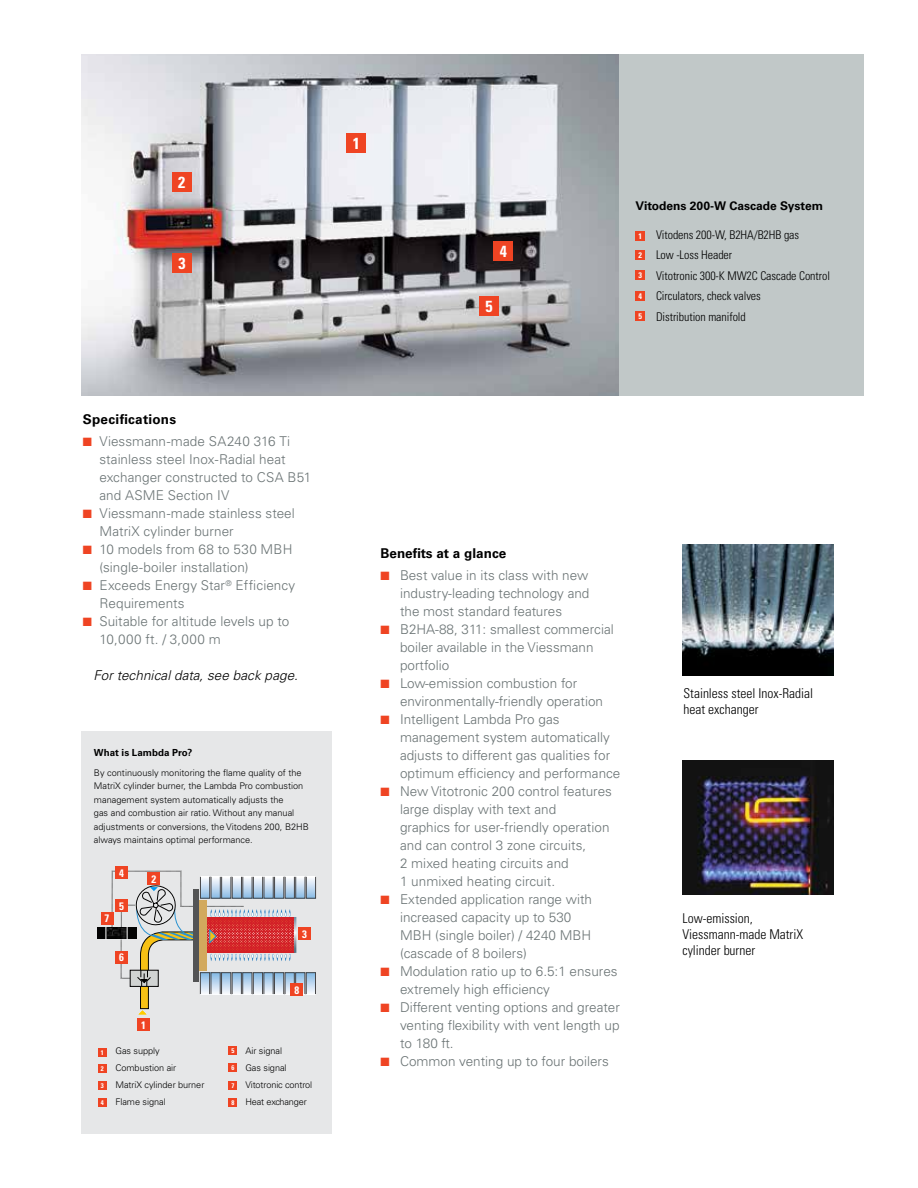
<style>
.page{position:relative;width:918px;height:1188px;background:#fff}
.page>*{position:absolute;margin:0;border:0;box-sizing:border-box;transform-origin:0 0}
.t1{font:700 condensed 16.05px "Univers LT Std";color:#fff}
.t2{font:300 13.5px/18px "Univers LT Std";color:#6a7374}
.t3{font:300 condensed 13.5px/16.2px "Univers LT Std";color:#000}
.t4{font:700 13.5px "Univers LT Std";letter-spacing:.005em;color:#000}
.t5{font:italic 300 13.5px "Univers LT Std";letter-spacing:.005em;color:#000}
.t6{font:300 condensed 12px/20.5px "Univers LT Std";letter-spacing:-.005em;color:#000}
.t7{font:700 12px "Univers LT Std";color:#000}
.t8{font:700 condensed 10.8px "Univers LT Std";color:#fff}
.t9{font:700 9.75px "Univers LT Std";color:#000}
.t10{font:300 9.15px/17.1px "Univers LT Std";color:#000}
.t11{font:700 condensed 7.95px "Univers LT Std";color:#fff}
.t12{font:700 condensed 6.75px "Univers LT Std";color:#fff}
.s1{color:#ef4423}
</style>
<div class="page">
<div style="left:617px;top:54px;width:247px;height:341px;background:#c1c8c8"></div>
<div style="left:82px;top:731px;width:250px;height:403px;background:#e6e7e8"></div>
<img style="left:682px;top:545px;width:151px;height:131px">
<img style="left:682px;top:760px;width:151px;height:135px">
<img style="left:82px;top:54px;width:537px;height:341px">
<svg style="left:298px;top:879px;width:5px;height:17px"></svg>
<svg style="left:308px;top:879px;width:6px;height:17px"></svg>
<div style="left:306px;top:877px;width:10px;height:21px;border:1px solid #474749"></div>
<svg style="left:298px;top:975px;width:5px;height:8px"></svg>
<svg style="left:308px;top:975px;width:6px;height:17px"></svg>
<div style="left:306px;top:973px;width:10px;height:21px;border:1px solid #474749"></div>
<div style="left:97px;top:928px;width:39px;height:11px;background:#030303"></div>
<div style="left:98px;top:1064px;width:8px;height:9px;background:#ef4423"></div>
<div style="left:98px;top:1048px;width:8px;height:8px;background:#ef4423"></div>
<div style="left:98px;top:1081px;width:8px;height:8px;background:#ef4423"></div>
<div style="left:98px;top:1099px;width:8px;height:8px;background:#ef4423"></div>
<div style="left:229px;top:1047px;width:8px;height:8px;background:#ef4423"></div>
<div style="left:229px;top:1064px;width:8px;height:8px;background:#ef4423"></div>
<div style="left:229px;top:1081px;width:8px;height:8px;background:#ef4423"></div>
<div style="left:229px;top:1099px;width:8px;height:8px;background:#ef4423"></div>
<div style="left:137px;top:1018px;width:13px;height:13px;background:#ef4423"></div>
<div style="left:298px;top:927px;width:13px;height:13px;background:#ef4423"></div>
<div style="left:115px;top:866px;width:13px;height:13px;background:#ef4423"></div>
<div style="left:101px;top:912px;width:13px;height:13px;background:#ef4423"></div>
<div style="left:291px;top:983px;width:12px;height:13px;background:#ef4423"></div>
<svg style="left:106px;top:871px;width:190px;height:143px"></svg>
<div style="left:635px;top:250px;width:10px;height:10px;background:#ef4423"></div>
<div style="left:635px;top:231px;width:10px;height:9px;background:#ef4423"></div>
<div style="left:635px;top:270px;width:10px;height:10px;background:#ef4423"></div>
<div style="left:635px;top:291px;width:10px;height:10px;background:#ef4423"></div>
<div style="left:635px;top:311px;width:10px;height:10px;background:#ef4423"></div>
<div style="left:172px;top:172px;width:19px;height:19px;background:#ef4423"></div>
<div style="left:347px;top:134px;width:19px;height:19px;background:#ef4423"></div>
<div style="left:173px;top:253px;width:19px;height:19px;background:#ef4423"></div>
<div style="left:494px;top:241px;width:19px;height:19px;background:#ef4423"></div>
<div style="left:479px;top:296px;width:20px;height:20px;background:#ef4423"></div>
<p class="t1" style="left:178px;top:172px;width:9px">2</p>
<p class="t1" style="left:179px;top:253px;width:9px">3</p>
<p class="t4" style="left:83px;top:411px;width:95px">Specifications</p>
<p class="t2" style="left:99px;top:432px;width:213px;text-indent:-16px"><span class="s1">■</span> Viessmann-made SA240 316 Ti stainless steel Inox-Radial heat exchanger constructed to CSA B51 and ASME Section IV</p>
<p class="t2" style="left:99px;top:504px;width:197px;text-indent:-16px"><span class="s1">■</span> Viessmann-made stainless steel<br>MatriX cylinder burner</p>
<p class="t2" style="left:99px;top:540px;width:195px;text-indent:-16px"><span class="s1">■</span> 10 models from 68 to 530 MBH (single-boiler installation)</p>
<p class="t2" style="left:99px;top:576px;width:197px;text-indent:-16px"><span class="s1">■</span> Exceeds Energy Star<sup>®</sup> Efficiency<br>Requirements</p>
<p class="t2" style="left:99px;top:612px;width:191px;text-indent:-16px"><span class="s1">■</span> Suitable for altitude levels up to<br>10,000 ft. / 3,000 m</p>
<p class="t5" style="left:93px;top:667px;width:206px">For technical data, see back page.</p>
<p class="t9" style="left:94px;top:747px;width:100px">What is Lambda Pro?</p>
<p class="t10" style="left:94px;top:766px;width:216px;line-height:13.5px">By continuously monitoring the flame quality of the MatriX cylinder burner, the Lambda Pro combustion management system automatically adjusts the<br>gas and combustion air ratio. Without any manual adjustments or conversions, the Vitodens 200, B2HB always maintains optimal performance.</p>
<p class="t8" style="left:105px;top:912px;width:6px">7</p>
<p class="t8" style="left:119px;top:866px;width:6px">4</p>
<p class="t8" style="left:119px;top:899px;width:6px">5</p>
<p class="t8" style="left:119px;top:951px;width:6px">6</p>
<p class="t8" style="left:152px;top:873px;width:6px">2</p>
<p class="t8" style="left:141px;top:1018px;width:6px">1</p>
<p class="t12" style="left:101px;top:1048px;width:4px">1</p>
<p class="t12" style="left:101px;top:1081px;width:4px">3</p>
<p class="t12" style="left:101px;top:1099px;width:4px">4</p>
<p class="t12" style="left:101px;top:1064px;width:4px">2</p>
<p class="t10" style="left:115px;top:1042px;width:90px">Gas supply<br>Combustion air<br>MatriX cylinder burner<br>Flame signal</p>
<p class="t8" style="left:302px;top:927px;width:6px">3</p>
<p class="t8" style="left:295px;top:983px;width:6px">8</p>
<p class="t12" style="left:231px;top:1047px;width:4px">5</p>
<p class="t12" style="left:231px;top:1064px;width:4px">6</p>
<p class="t12" style="left:231px;top:1081px;width:4px">7</p>
<p class="t12" style="left:231px;top:1099px;width:4px">8</p>
<p class="t10" style="left:245px;top:1042px;width:68px">Air signal<br>Gas signal<br>Vitotronic control<br>Heat exchanger</p>
<p class="t1" style="left:353px;top:134px;width:9px">1</p>
<p class="t1" style="left:500px;top:241px;width:9px">4</p>
<p class="t1" style="left:485px;top:296px;width:9px">5</p>
<p class="t7" style="left:635px;top:199px;width:189px">Vitodens 200-W Cascade System</p>
<p class="t11" style="left:639px;top:231px;width:5px">1</p>
<p class="t11" style="left:639px;top:270px;width:5px">3</p>
<p class="t11" style="left:639px;top:291px;width:5px">4</p>
<p class="t11" style="left:639px;top:312px;width:5px">5</p>
<p class="t11" style="left:639px;top:250px;width:5px">2</p>
<p class="t6" style="left:656px;top:224px;width:176px">Vitodens 200-W, B2HA/B2HB gas<br>Low -Loss Header<br>Vitotronic 300-K MW2C Cascade Control<br>Circulators, check valves<br>Distribution manifold</p>
<p class="t4" style="left:381px;top:545px;width:127px">Benefits at a glance</p>
<p class="t2" style="left:400px;top:567px;width:191px;text-align:justify;text-indent:-20px"><span class="s1">■</span> Best value in its class with new industry-leading technology and the most standard features</p>
<p class="t2" style="left:400px;top:621px;width:215px;text-indent:-20px"><span class="s1">■</span> B2HA-88, 311: smallest commercial boiler available in the Viessmann portfolio</p>
<p class="t2" style="left:400px;top:675px;width:205px;text-indent:-20px"><span class="s1">■</span> Low-emission combustion for environmentally-friendly operation</p>
<p class="t2" style="left:400px;top:711px;width:222px;text-indent:-20px"><span class="s1">■</span> Intelligent Lambda Pro gas management system automatically adjusts to different gas qualities for optimum efficiency and performance</p>
<p class="t2" style="left:400px;top:783px;width:213px;text-indent:-20px"><span class="s1">■</span> New Vitotronic 200 control features large display with text and<br>graphics for user-friendly operation and can control 3 zone circuits,<br>2 mixed heating circuits and<br>1 unmixed heating circuit.</p>
<p class="t2" style="left:400px;top:891px;width:194px;text-indent:-20px"><span class="s1">■</span> Extended application range with increased capacity up to 530<br>MBH (single boiler) / 4240 MBH (cascade of 8 boilers)</p>
<p class="t2" style="left:400px;top:963px;width:219px;text-indent:-20px"><span class="s1">■</span> Modulation ratio up to 6.5:1 ensures extremely high efficiency</p>
<p class="t2" style="left:400px;top:999px;width:221px;text-align:justify;text-indent:-20px"><span class="s1">■</span> Different venting options and greater venting flexibility with vent length up to 180 ft.</p>
<p class="t2" style="left:381px;top:1053px;width:230px"><span class="s1">■</span> Common venting up to four boilers</p>
<p class="t3" style="left:684px;top:685px;width:131px">Stainless steel Inox-Radial heat exchanger</p>
<p class="t3" style="left:682px;top:910px;width:122px">Low-emission,<br>Viessmann-made MatriX cylinder burner</p>
</div>
